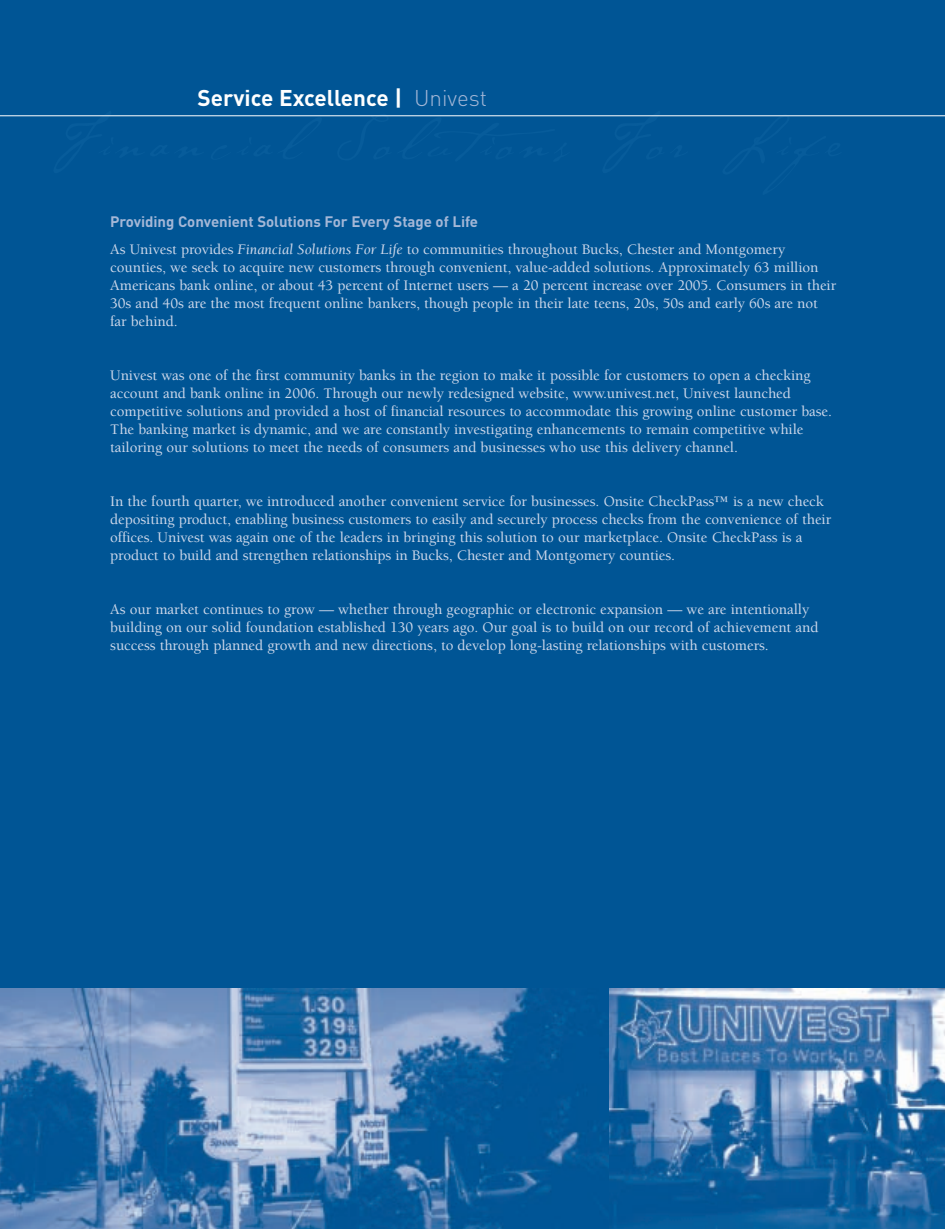
<style>
.page{position:relative;width:945px;height:1229px;background:#fff}
.page>*{position:absolute;margin:0;border:0;box-sizing:border-box;transform-origin:0 0}
.t1{font:700 22.5px "DIN";color:#fff}
.t2{font:500 15px/18px "Berkeley";letter-spacing:-.005em;color:#ced8ea}
.t3{font:700 15px "DIN";letter-spacing:-.005em;color:#a4b7d7}
.s1{font-weight:300;color:#a4b7d7}
.s2{font-weight:400;font-style:italic}
</style>
<div class="page">
<div style="left:0;top:0;width:945px;height:1188px;background:#005595"></div>
<img style="left:0;top:988px;width:610px;height:240px">
<img style="left:610px;top:988px;width:335px;height:240px">
<hr style="left:0;top:115px;width:945px;height:1px;background:#fff">
<h1 class="t1" style="left:198px;top:90px;width:291px">Service Excellence | <span class="s1">Univest</span></h1>
<p class="t3" style="left:110px;top:216px;width:369px">Providing Convenient Solutions For Every Stage of Life</p>
<p class="t2" style="left:110px;top:241px;width:728px">As Univest provides <span class="s2">Financial Solutions For Life</span> to communities throughout Bucks, Chester and Montgomery counties, we seek to acquire new customers through convenient, value-added solutions. Approximately 63 million Americans bank online, or about 43 percent of Internet users — a 20 percent increase over 2005. Consumers in their 30s and 40s are the most frequent online bankers, though people in their late teens, 20s, 50s and early 60s are not far behind.</p>
<p class="t2" style="left:110px;top:367px;width:723px">Univest was one of the first community banks in the region to make it possible for customers to open a checking account and bank online in 2006. Through our newly redesigned website, www.univest.net, Univest launched competitive solutions and provided a host of financial resources to accommodate this growing online customer base.<br>The banking market is dynamic, and we are constantly investigating enhancements to remain competitive while tailoring our solutions to meet the needs of consumers and businesses who use this delivery channel.</p>
<p class="t2" style="left:110px;top:493px;width:723px">In the fourth quarter, we introduced another convenient service for businesses. Onsite CheckPass™ is a new check depositing product, enabling business customers to easily and securely process checks from the convenience of their offices. Univest was again one of the leaders in bringing this solution to our marketplace. Onsite CheckPass is a product to build and strengthen relationships in Bucks, Chester and Montgomery counties.</p>
<p class="t2" style="left:110px;top:601px;width:710px">As our market continues to grow — whether through geographic or electronic expansion — we are intentionally building on our solid foundation established 130 years ago. Our goal is to build on our record of achievement and success through planned growth and new directions, to develop long-lasting relationships with customers.</p>
</div>
